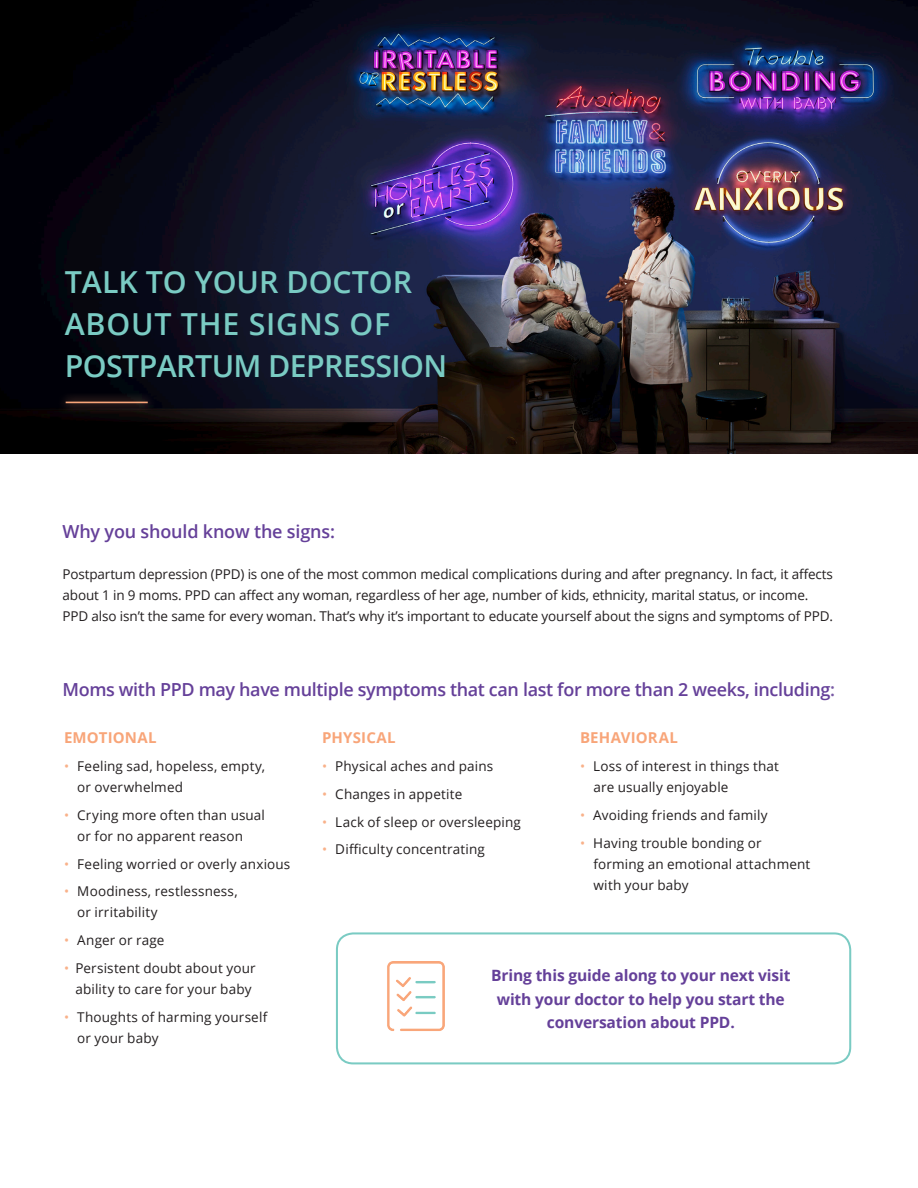
<style>
.page{position:relative;width:918px;height:1188px;background:#fff}
.page>*{position:absolute;margin:0;border:0;box-sizing:border-box;transform-origin:0 0}
.t1{font:600 30.3px/41.7px "Open Sans";color:#7acbc3}
.t2{font:600 18px "Open Sans";letter-spacing:-.02em;color:#654099}
.t3{font:700 15.6px/23.4px "Open Sans";letter-spacing:-.01em;color:#654099;text-align:center}
.body_copy__white{font:700 15px "Open Sans";letter-spacing:.015em;color:#f8a579}
.body_copy__white-2{font:13.5px/21px "Open Sans";letter-spacing:.01em;color:#231f20}
.body_copy__white-3{font:13.5px/21px "Open Sans";letter-spacing:-.01em;color:#231f20}
.s1{color:#7758a4}
.s2{color:#f9b189}
</style>
<div class="page">
<img style="left:0;top:0;width:918px;height:454px">
<svg style="left:57px;top:392px;width:99px;height:21px;background:#170f11"></svg>
<hr style="left:66px;top:402px;width:82px;height:1px;background:#f8a579">
<div style="left:336px;top:932px;width:515px;height:132px;border:2px solid #7acbc3;border-radius:16px"></div>
<img style="left:387px;top:961px;width:58px;height:70px">
<p class="t1" style="left:65px;top:261px;width:384px">TALK TO YOUR DOCTOR<br>ABOUT THE SIGNS OF<br>POSTPARTUM DEPRESSION</p>
<p class="t2" style="left:63px;top:519px;width:274px">Why you should know the signs:</p>
<p class="body_copy__white-3" style="left:63px;top:563px;width:772px">Postpartum depression (PPD) is one of the most common medical complications during and after pregnancy. In fact, it affects about 1 in 9 moms. PPD can affect any woman, regardless of her age, number of kids, ethnicity, marital status, or income.<br>PPD also isn’t the same for every woman. That’s why it’s important to educate yourself about the signs and symptoms of PPD.</p>
<p class="t2" style="left:63px;top:677px;width:774px">Moms with PPD may have multiple symptoms that can last for more than 2 weeks, including<span class="s1">:</span></p>
<p class="body_copy__white" style="left:64px;top:727px;width:94px">EMOTIONAL</p>
<p class="body_copy__white-2" style="left:77px;top:755px;width:189px;text-indent:-13px"><span class="s2">•</span> Feeling sad, hopeless, empty, or overwhelmed</p>
<p class="body_copy__white-2" style="left:77px;top:804px;width:189px;text-indent:-13px"><span class="s2">•</span> Crying more often than usual or for no apparent reason</p>
<p class="body_copy__white-2" style="left:64px;top:853px;width:228px"><span class="s2">•</span> Feeling worried or overly anxious</p>
<p class="body_copy__white-2" style="left:77px;top:881px;width:162px;text-indent:-13px"><span class="s2">•</span> Moodiness, restlessness, or irritability</p>
<p class="body_copy__white-2" style="left:64px;top:929px;width:102px"><span class="s2">•</span> Anger or rage</p>
<p class="body_copy__white-2" style="left:64px;top:957px;width:193px;text-align:center"><span class="s2">•</span> Persistent doubt about your ability to care for your baby</p>
<p class="body_copy__white-2" style="left:77px;top:1006px;width:192px;text-indent:-13px"><span class="s2">•</span> Thoughts of harming yourself or your baby</p>
<p class="body_copy__white" style="left:322px;top:727px;width:75px">PHYSICAL</p>
<p class="body_copy__white-2" style="left:322px;top:755px;width:173px"><span class="s2">•</span> Physical aches and pains</p>
<p class="body_copy__white-2" style="left:322px;top:783px;width:142px"><span class="s2">•</span> Changes in appetite</p>
<p class="body_copy__white-2" style="left:322px;top:811px;width:200px"><span class="s2">•</span> Lack of sleep or oversleeping</p>
<p class="body_copy__white-2" style="left:322px;top:839px;width:164px"><span class="s2">•</span> Difficulty concentrating</p>
<p class="body_copy__white" style="left:580px;top:727px;width:99px">BEHAVIORAL</p>
<p class="body_copy__white-2" style="left:594px;top:755px;width:187px;text-indent:-14px"><span class="s2">•</span> Loss of interest in things that are usually enjoyable</p>
<p class="body_copy__white-2" style="left:580px;top:804px;width:189px"><span class="s2">•</span> Avoiding friends and family</p>
<p class="body_copy__white-2" style="left:594px;top:832px;width:218px;text-indent:-14px"><span class="s2">•</span> Having trouble bonding or forming an emotional attachment with your baby</p>
<p class="t3" style="left:491px;top:963px;width:301px">Bring this guide along to your next visit with your doctor to help you start the conversation about PPD.</p>
</div>
